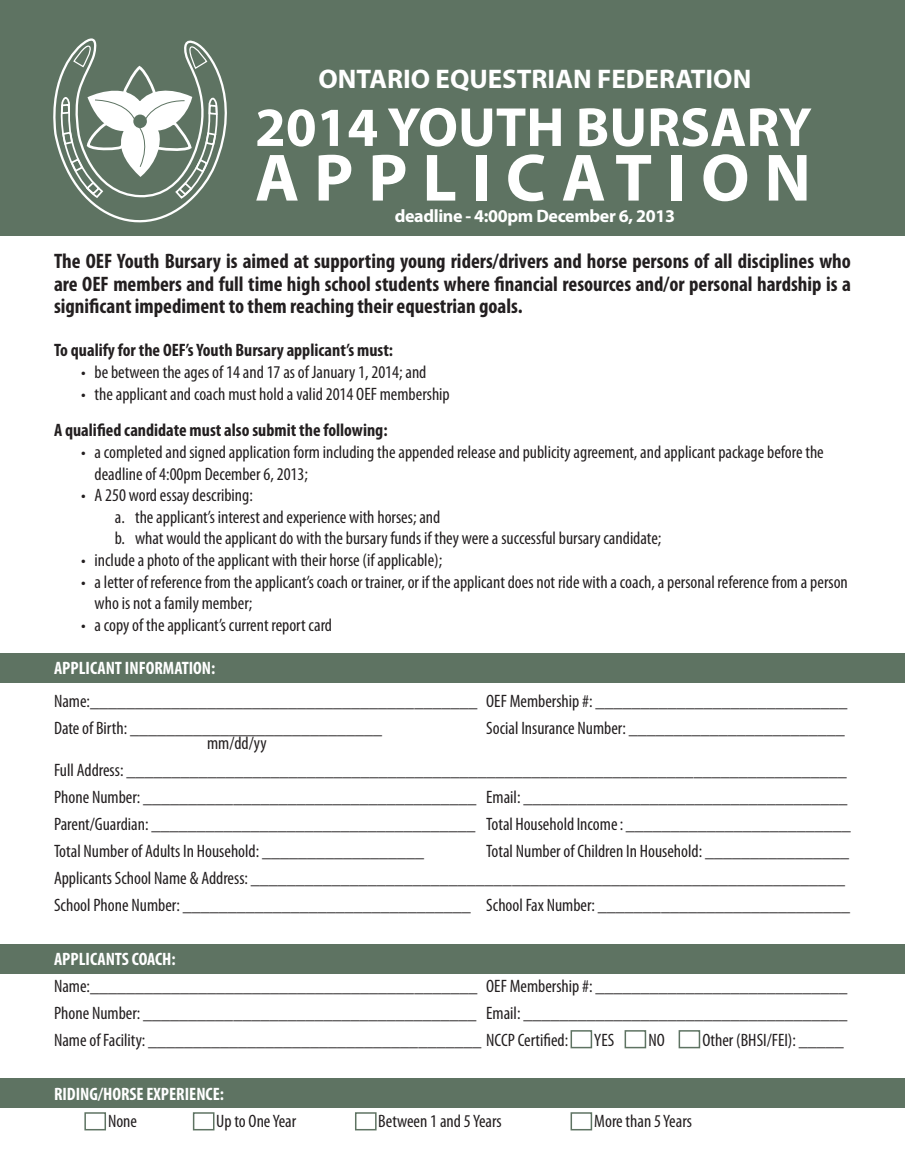
<style>
.page{position:relative;width:905px;height:1175px;background:#fff}
.page>*{position:absolute;margin:0;border:0;box-sizing:border-box;transform-origin:0 0}
.t1{font:700 67.5px "Myriad Pro";letter-spacing:.22em;color:#fff}
.t2{font:700 55.5px "Myriad Pro";color:#fff}
.t3{font:700 27px "Myriad Pro";color:#fff}
.t4{font:700 condensed 21px/22.5px "Myriad Pro";color:#231f20;text-align:justify}
.t5{font:condensed 18px/21.6px "Myriad Pro";color:#231f20}
.t6{font:700 condensed 18px "Myriad Pro";color:#231f20}
.t7{font:700 condensed 18px "Myriad Pro";color:#fff}
.t8{font:700 18px "Myriad Pro";letter-spacing:-.02em;color:#fff}
</style>
<div class="page">
<div style="left:0;top:653px;width:904px;height:29px;background:#5e7362"></div>
<div style="left:0;top:944px;width:904px;height:30px;background:#5e7362"></div>
<div style="left:0;top:1078px;width:904px;height:29px;background:#5e7362"></div>
<div style="left:84px;top:1112px;width:22px;height:18px;border:2px solid #5e7362"></div>
<div style="left:193px;top:1112px;width:21px;height:18px;border:2px solid #5e7362"></div>
<div style="left:355px;top:1112px;width:21px;height:18px;border:2px solid #5e7362"></div>
<div style="left:570px;top:1112px;width:22px;height:18px;border:2px solid #5e7362"></div>
<div style="left:570px;top:1030px;width:22px;height:18px;border:2px solid #5e7362"></div>
<div style="left:624px;top:1030px;width:22px;height:18px;border:2px solid #5e7362"></div>
<div style="left:678px;top:1030px;width:22px;height:18px;border:2px solid #5e7362"></div>
<div style="left:0;top:0;width:904px;height:235px;background:#5e7362"></div>
<svg style="left:53px;top:38px;width:174px;height:185px"></svg>
<p class="t3" style="left:318px;top:62px;width:434px">ONTARIO EQUESTRIAN FEDERATION</p>
<p class="t2" style="left:255px;top:91px;width:558px">2014 YOUTH BURSARY</p>
<p class="t1" style="left:255px;top:134px;width:557px">APPLICATION</p>
<p class="t8" style="left:395px;top:204px;width:282px">deadline - 4:00pm December 6, 2013</p>
<p class="t4" style="left:54px;top:249px;width:798px">The OEF Youth Bursary is aimed at supporting young riders/drivers and horse persons of all disciplines who are OEF members and full time high school students where financial resources and/or personal hardship is a significant impediment to them reaching their equestrian goals.</p>
<p class="t6" style="left:54px;top:339px;width:340px">To qualify for the OEF’s Youth Bursary applicant’s must:</p>
<p class="t5" style="left:81px;top:361px;width:347px">• be between the ages of 14 and 17 as of January 1, 2014; and</p>
<p class="t5" style="left:81px;top:383px;width:370px">• the applicant and coach must hold a valid 2014 OEF membership</p>
<p class="t6" style="left:54px;top:419px;width:335px">A qualified candidate must also submit the following:</p>
<p class="t5" style="left:94px;top:441px;width:730px;text-indent:-14px">• a completed and signed application form including the appended release and publicity agreement, and applicant package before the deadline of 4:00pm December 6, 2013;</p>
<p class="t5" style="left:81px;top:484px;width:173px">• A 250 word essay describing:</p>
<p class="t5" style="left:115px;top:506px;width:327px">a. the applicant’s interest and experience with horses; and</p>
<p class="t5" style="left:115px;top:527px;width:548px">b. what would the applicant do with the bursary funds if they were a successful bursary candidate;</p>
<p class="t5" style="left:81px;top:549px;width:363px">• include a photo of the applicant with their horse (if applicable);</p>
<p class="t5" style="left:94px;top:570px;width:754px;text-indent:-14px">• a letter of reference from the applicant’s coach or trainer, or if the applicant does not ride with a coach, a personal reference from a person who is not a family member;</p>
<p class="t5" style="left:81px;top:614px;width:252px">• a copy of the applicant’s current report card</p>
<p class="t7" style="left:54px;top:656px;width:163px">APPLICANT INFORMATION:</p>
<p class="t5" style="left:54px;top:690px;width:795px">Name:___________________________________________ OEF Membership #: ____________________________</p>
<p class="t5" style="left:54px;top:717px;width:329px">Date of Birth: ____________________________</p>
<p class="t5" style="left:486px;top:717px;width:360px">Social Insurance Number: ________________________</p>
<p class="t5" style="left:207px;top:732px;width:61px">mm/dd/yy</p>
<p class="t5" style="left:54px;top:759px;width:794px">Full Address: ________________________________________________________________________________</p>
<p class="t5" style="left:54px;top:786px;width:795px">Phone Number: _____________________________________ Email: ____________________________________</p>
<p class="t5" style="left:54px;top:813px;width:798px">Parent/Guardian: ____________________________________ Total HouseholdIncome: _________________________</p>
<p class="t5" style="left:54px;top:840px;width:372px">Total Number of Adults In Household: __________________</p>
<p class="t5" style="left:486px;top:840px;width:364px">Total Number of Children In Household: ________________</p>
<p class="t5" style="left:54px;top:867px;width:792px">Applicants School Name &amp; Address: __________________________________________________________________</p>
<p class="t5" style="left:54px;top:894px;width:797px">School Phone Number: ________________________________ School Fax Number: ____________________________</p>
<p class="t7" style="left:54px;top:947px;width:123px">APPLICANTS COACH:</p>
<p class="t5" style="left:54px;top:975px;width:795px">Name:___________________________________________ OEF Membership #: ____________________________</p>
<p class="t5" style="left:54px;top:1002px;width:795px">Phone Number: _____________________________________ Email: ____________________________________</p>
<p class="t5" style="left:54px;top:1029px;width:515px">Name of Facility: _____________________________________ NCCP Certified:</p>
<p class="t5" style="left:594px;top:1029px;width:21px">YES</p>
<p class="t5" style="left:648px;top:1029px;width:18px">NO</p>
<p class="t5" style="left:702px;top:1029px;width:143px">Other (BHSI/FEI): _____</p>
<p class="t7" style="left:54px;top:1082px;width:171px">RIDING/HORSE EXPERIENCE:</p>
<p class="t5" style="left:108px;top:1110px;width:31px">None</p>
<p class="t5" style="left:216px;top:1110px;width:82px">Up to OneYear</p>
<p class="t5" style="left:378px;top:1110px;width:125px">Between 1 and 5Years</p>
<p class="t5" style="left:594px;top:1110px;width:99px">More than 5Years</p>
</div>
